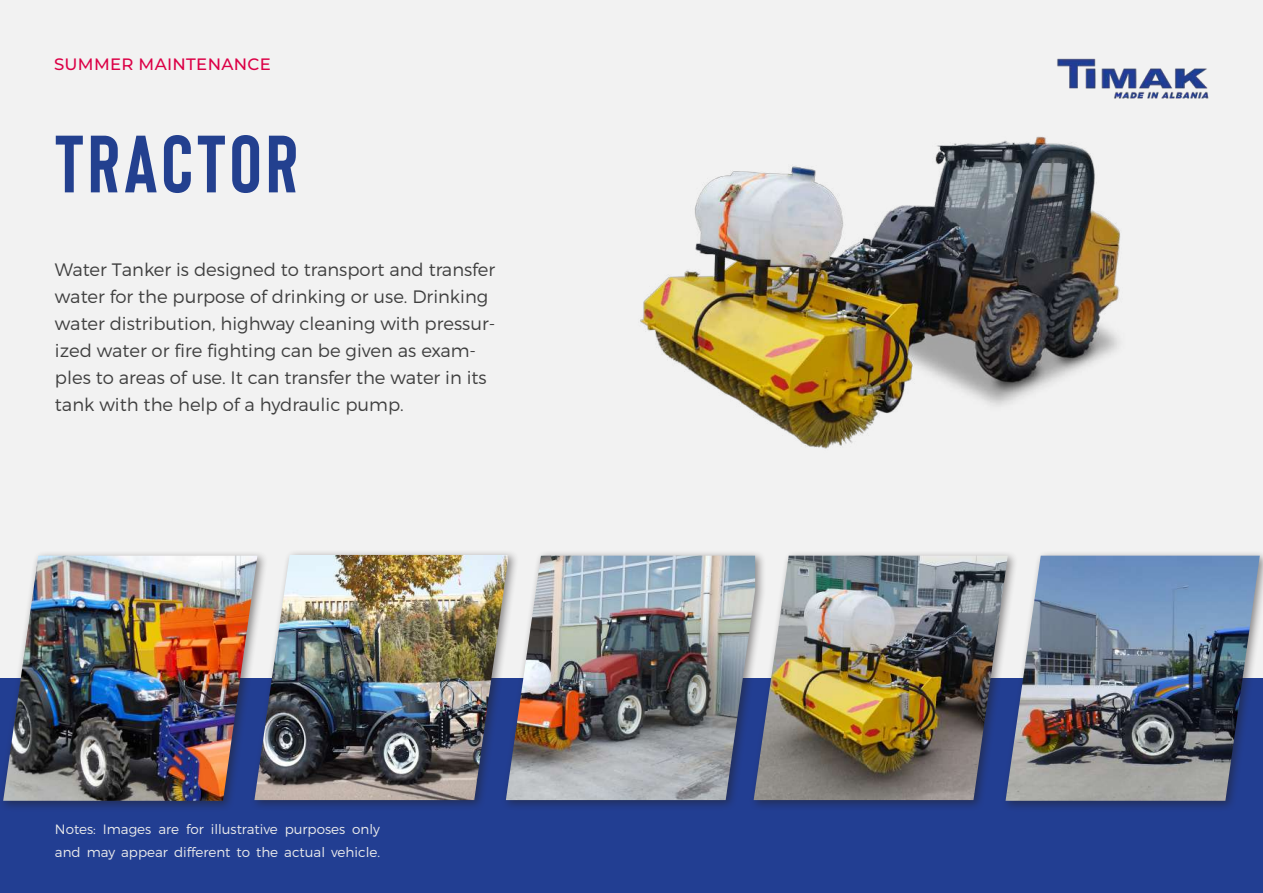
<style>
.page{position:relative;width:1263px;height:893px;background:#f2f2f2}
.page>*{position:absolute;margin:0;border:0;box-sizing:border-box;transform-origin:0 0}
.t1{font:700 81px "Bison";letter-spacing:.05em;color:#23408f}
.t2{font:300 18px/27px "Montserrat";color:#3f3f3f}
.t3{font:500 16.5px "Montserrat";letter-spacing:.02em;color:#dc0046}
.t4{font:300 13.5px/22.5px "Montserrat";color:#ebebeb}
</style>
<div class="page">
<div style="left:0;top:678px;width:1263px;height:215px;background:#223e92"></div>
<img style="left:1057px;top:58px;width:151px;height:41px">
<img style="left:640px;top:136px;width:481px;height:313px">
<div style="left:249px;top:549px;width:270px;height:262px;background:#231f20;opacity:.5"></div>
<img style="left:268px;top:555px;width:233px;height:245px">
<div style="left:0;top:550px;width:268px;height:261px;background:#231f20;opacity:.5"></div>
<img style="left:3px;top:556px;width:254px;height:245px">
<div style="left:749px;top:550px;width:269px;height:261px;background:#231f20;opacity:.5"></div>
<img style="left:766px;top:556px;width:234px;height:244px">
<div style="left:1000px;top:550px;width:263px;height:261px;background:#231f20;opacity:.5"></div>
<img style="left:1005px;top:556px;width:255px;height:245px">
<div style="left:501px;top:550px;width:265px;height:261px;background:#231f20;opacity:.5"></div>
<p class="t3" style="left:54px;top:53px;width:218px">SUMMER MAINTENANCE</p>
<h1 class="t1" style="left:55px;top:120px;width:244px">TRACTOR</h1>
<p class="t2" style="left:55px;top:255px;width:442px">Water Tanker is designed to transport and transfer water for the purpose of drinking or use. Drinking water distribution, highway cleaning with pressur&shy;ized water or fire fighting can be given as exam&shy;ples to areas of use. It can transfer the water in its tank with the help of a hydraulic pump.</p>
<p class="t4" style="left:55px;top:818px;width:327px">Notes: Images are for illustrative purposes only and may appear different to the actual vehicle.</p>
</div>
